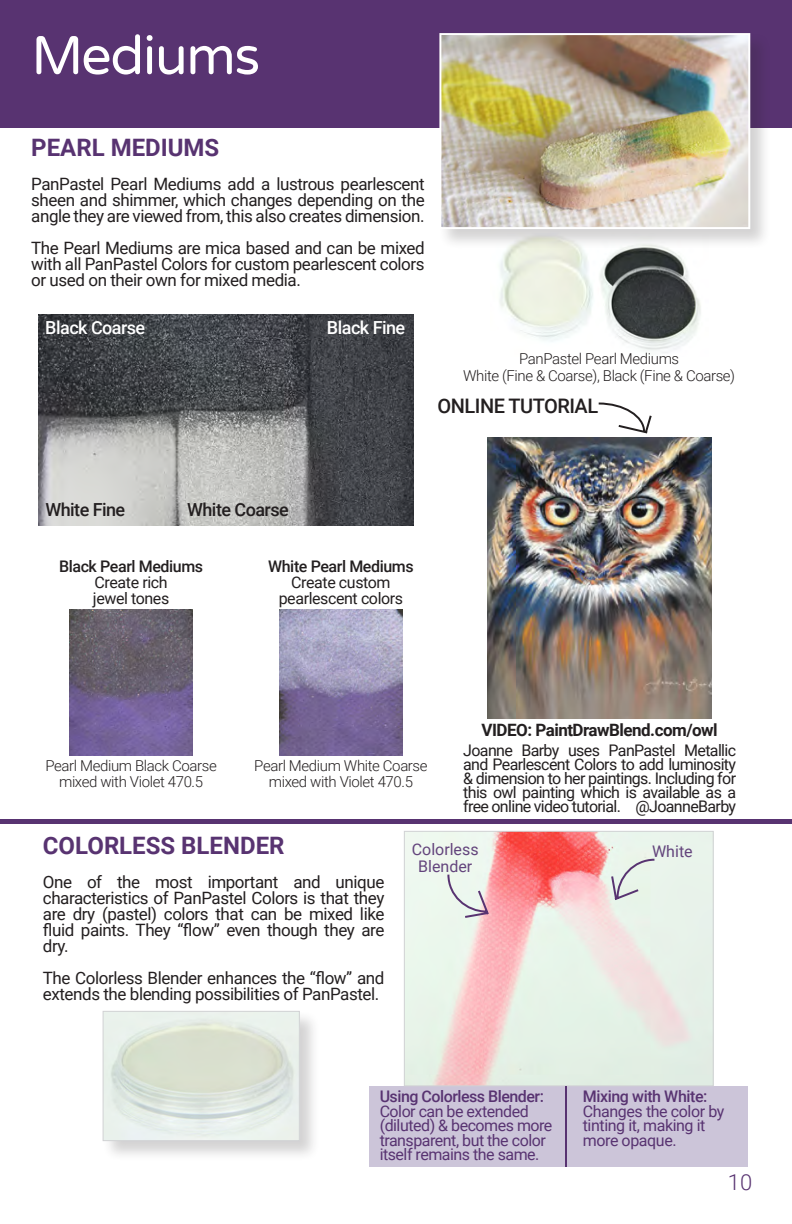
<style>
.page{position:relative;width:792px;height:1224px;background:#fff}
.page>*{position:absolute;margin:0;border:0;box-sizing:border-box;transform-origin:0 0}
.t1{font:54px "Varela Round";letter-spacing:-.03em;color:#fff}
.t2{font:700 24px "Roboto";color:#583371}
.t3{font:300 22px "Roboto";color:#583371}
.t4{font:500 20px "Roboto";letter-spacing:-.025em;color:#231f20}
.t5{font:500 18px "Roboto";letter-spacing:-.03em;color:#fff}
.t6{font:500 18px "Roboto";letter-spacing:-.03em;color:#231f20}
.t7{font:17px/16px "Roboto";letter-spacing:-.025em;color:#231f20;text-align:justify}
.t8{font:700 17px "Roboto";letter-spacing:-.03em;color:#231f20}
.t9{font:16px/14px "Roboto";letter-spacing:-.035em;color:#231f20;text-align:justify}
.t10{font:16px/14.4px "Roboto";letter-spacing:-.03em;color:#583371}
.t11{font:500 16px "Roboto";letter-spacing:-.025em;color:#231f20}
.t12{font:16px "Roboto";color:#63447c}
.t13{font:300 15px/16px "Roboto";letter-spacing:-.025em;color:#231f20;text-align:center}
.s1{font-weight:500}
</style>
<div class="page">
<img style="left:500px;top:250px;width:201px;height:103px">
<div style="left:0;top:0;width:792px;height:127px;background:#583371"></div>
<div style="left:102px;top:1010px;width:219px;height:152px;background:#231f20;opacity:.2"></div>
<img style="left:105px;top:1013px;width:193px;height:126px">
<div style="left:103px;top:1011px;width:197px;height:130px;border:1px solid #d1d2d4"></div>
<img style="left:70px;top:610px;width:123px;height:146px">
<hr style="left:0;top:819px;width:792px;height:4px;background:#583371">
<div style="left:438px;top:32px;width:333px;height:218px;background:#231f20;opacity:.2"></div>
<img style="left:442px;top:36px;width:305px;height:190px">
<div style="left:439px;top:33px;width:311px;height:196px;border:2px solid #fff"></div>
<img style="left:38px;top:315px;width:375px;height:210px">
<img style="left:279px;top:610px;width:123px;height:146px">
<div style="left:370px;top:1086px;width:378px;height:81px;background:#ccc5d9"></div>
<img style="left:406px;top:833px;width:305px;height:251px">
<div style="left:404px;top:831px;width:309px;height:255px;border:1px solid #d1d2d4"></div>
<svg style="left:610px;top:858px;width:46px;height:44px;background:#d9e0dd"></svg>
<svg style="left:446px;top:873px;width:44px;height:46px;background:#dedddc"></svg>
<hr style="left:566px;top:1086px;width:1px;height:81px;background:#583371">
<img style="left:488px;top:437px;width:224px;height:282px">
<svg style="left:598px;top:402px;width:54px;height:32px"></svg>
<p class="t1" style="left:31px;top:24px;width:230px">Mediums</p>
<p class="t2" style="left:31px;top:131px;width:190px">PEARL MEDIUMS</p>
<p class="t7" style="left:31px;top:176px;width:395px">PanPastel Pearl Mediums add a lustrous pearlescent sheen and shimmer, which changes depending on the angle they are viewed from, this also creates dimension.</p>
<p class="t7" style="left:31px;top:240px;width:395px">The Pearl Mediums are mica based and can be mixed with all PanPastel Colors for custom pearlescent colors or used on their own for mixed media.</p>
<p class="t5" style="left:45px;top:315px;width:102px">Black Coarse</p>
<p class="t5" style="left:327px;top:315px;width:80px">Black Fine</p>
<p class="t13" style="left:519px;top:351px;width:162px">PanPastel Pearl Mediums</p>
<p class="t13" style="left:463px;top:367px;width:274px">White (Fine &amp; Coarse), Black (Fine &amp; Coarse)</p>
<p class="t4" style="left:438px;top:392px;width:162px">ONLINE TUTORIAL</p>
<p class="t6" style="left:45px;top:497px;width:81px">White Fine</p>
<p class="t6" style="left:187px;top:497px;width:103px">White Coarse</p>
<p class="t11" style="left:59px;top:555px;width:146px">Black Pearl Mediums</p>
<p class="t9" style="left:93px;top:573px;width:78px;line-height:16px">Create rich jewel tones</p>
<p class="t11" style="left:268px;top:555px;width:147px">White Pearl Mediums</p>
<p class="t9" style="left:291px;top:574px;width:101px">Create custom</p>
<p class="t9" style="left:279px;top:590px;width:126px">pearlescent colors</p>
<p class="t13" style="left:45px;top:757px;width:173px">Pearl Medium Black Coarse mixed with Violet 470.5</p>
<p class="t13" style="left:254px;top:757px;width:175px">Pearl Medium White Coarse</p>
<p class="t13" style="left:269px;top:773px;width:146px">mixed with Violet 470.5</p>
<p class="t8" style="left:482px;top:718px;width:238px">VIDEO: PaintDrawBlend.com/owl</p>
<p class="t9" style="left:463px;top:742px;width:274px">Joanne Barby uses PanPastel Metallic and Pearlescent Colors to add luminosity &amp; dimension to her paintings. Including for this owl painting which is available as a free online video tutorial. @JoanneBarby</p>
<p class="t2" style="left:43px;top:828px;width:243px">COLORLESS BLENDER</p>
<p class="t7" style="left:43px;top:873px;width:343px">One of the most important and unique characteristics of PanPastel Colors is that they are dry (pastel) colors that can be mixed like fluid paints. They “flow” even though they are dry.</p>
<p class="t7" style="left:43px;top:969px;width:343px">The Colorless Blender enhances the “flow” and extends the blending possibilities of PanPastel.</p>
<p class="t12" style="left:412px;top:838px;width:68px">Colorless</p>
<p class="t12" style="left:652px;top:840px;width:42px">White</p>
<p class="t12" style="left:418px;top:855px;width:56px">Blender</p>
<p class="t10" style="left:380px;top:1089px;width:174px"><span class="s1">Using Colorless Blender:<br></span>Color can be extended (diluted) &amp; becomes more transparent, but the color itself remains the same.</p>
<p class="t10" style="left:583px;top:1089px;width:143px"><span class="s1">Mixing with White:<br></span>Changes the color by tinting it, making it more opaque.</p>
<p class="t3" style="left:728px;top:1166px;width:26px">10</p>
</div>
